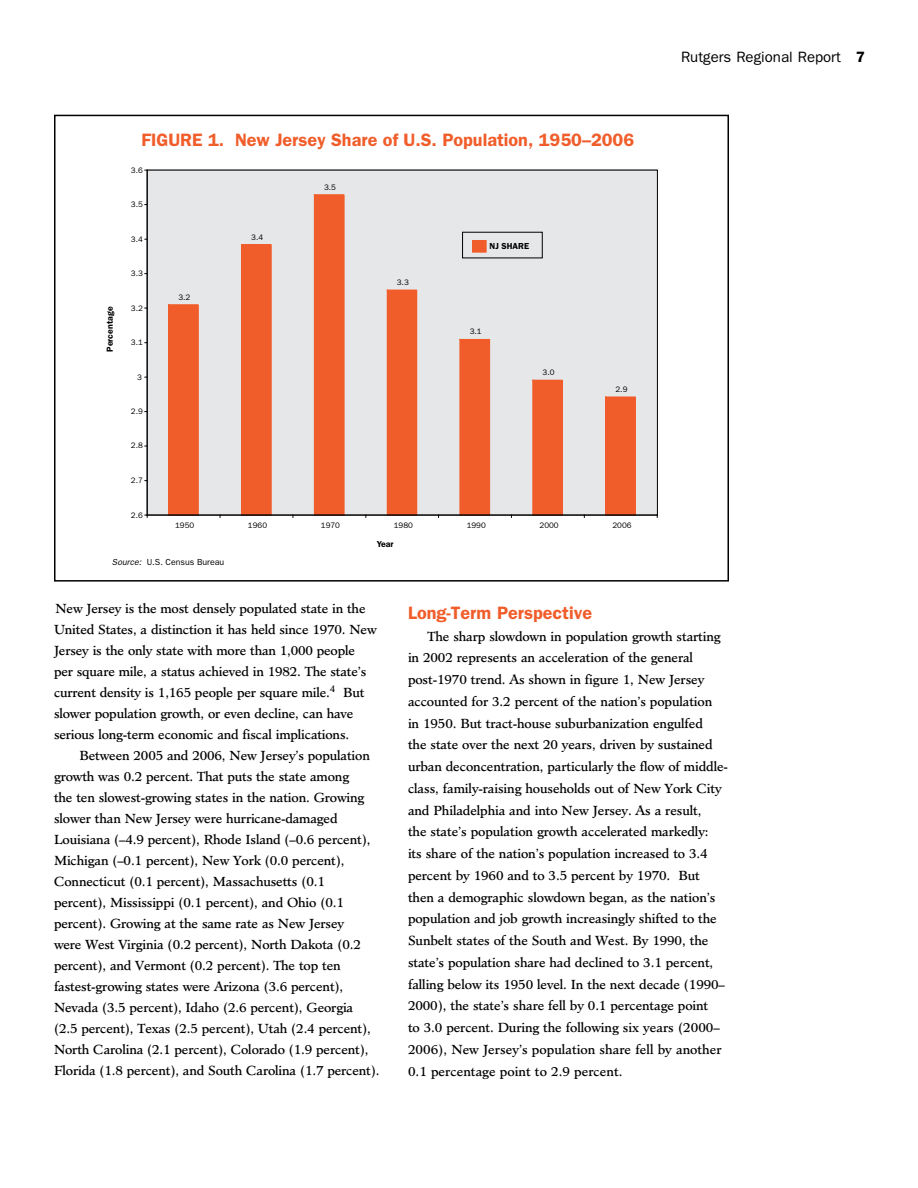
<style>
.page{position:relative;width:918px;height:1188px;background:#fff}
.page>*{position:absolute;margin:0;border:0;box-sizing:border-box;transform-origin:0 0}
.t1{font:600 18px "Franklin Gothic";color:#f15d2a}
.t2{font:15px "Franklin Gothic";color:#000}
.t3{font:12.75px/21px "Minister";letter-spacing:-.015em;color:#000}
.t4{font:8.7px "Franklin Gothic";color:#000}
.t5{font:600 8.7px "Franklin Gothic";color:#000}
.t6{font:7.95px "Franklin Gothic";color:#010101}
.s1{font-style:italic}
</style>
<div class="page">
<div style="left:147px;top:170px;width:510px;height:345px;background:#e6e7e8"></div>
<div style="left:169px;top:305px;width:30px;height:210px;border:1px solid #f15d2a"></div>
<div style="left:169px;top:305px;width:29px;height:210px;background:#f15d2a"></div>
<div style="left:168px;top:304px;width:30px;height:211px;border:1px solid #f15d2a"></div>
<div style="left:241px;top:245px;width:31px;height:270px;border:1px solid #f15d2a"></div>
<div style="left:241px;top:245px;width:30px;height:270px;background:#f15d2a"></div>
<div style="left:314px;top:195px;width:30px;height:320px;background:#f15d2a"></div>
<div style="left:387px;top:290px;width:29px;height:225px;background:#f15d2a"></div>
<div style="left:387px;top:290px;width:30px;height:225px;border:1px solid #f15d2a"></div>
<div style="left:460px;top:339px;width:29px;height:176px;background:#f15d2a"></div>
<div style="left:460px;top:339px;width:30px;height:176px;border:1px solid #f15d2a"></div>
<div style="left:533px;top:380px;width:29px;height:135px;background:#f15d2a"></div>
<div style="left:532px;top:380px;width:31px;height:135px;border:1px solid #f15d2a"></div>
<div style="left:606px;top:397px;width:30px;height:118px;border:1px solid #f15d2a"></div>
<div style="left:606px;top:397px;width:29px;height:118px;background:#f15d2a"></div>
<div style="left:605px;top:397px;width:30px;height:118px;border:1px solid #f15d2a"></div>
<hr style="left:147px;top:170px;width:1px;height:345px;background:#010101">
<hr style="left:147px;top:515px;width:510px;height:1px;background:#010101">
<div style="left:473px;top:241px;width:13px;height:11px;background:#f15d2a"></div>
<div style="left:472px;top:240px;width:15px;height:13px;border:1px solid #f15d2a"></div>
<div style="left:54px;top:115px;width:675px;height:467px;border:2px solid #000"></div>
<h1 class="t1" style="left:141px;top:129px;width:493px">FIGURE 1. New Jersey Share of U.S. Population, 1950–2006</h1>
<p class="t5" style="left:105px;top:352px;width:47px;rotate:-90deg">Percentage</p>
<p class="t6" style="left:131px;top:165px;width:13px">3.6</p>
<p class="t6" style="left:131px;top:200px;width:13px">3.5</p>
<p class="t6" style="left:131px;top:234px;width:13px">3.4</p>
<p class="t6" style="left:131px;top:269px;width:13px">3.3</p>
<p class="t6" style="left:131px;top:303px;width:13px">3.2</p>
<p class="t6" style="left:131px;top:338px;width:13px">3.1</p>
<p class="t6" style="left:137px;top:372px;width:6px">3</p>
<p class="t6" style="left:131px;top:407px;width:13px">2.9</p>
<p class="t6" style="left:131px;top:441px;width:13px">2.8</p>
<p class="t6" style="left:131px;top:476px;width:13px">2.7</p>
<p class="t6" style="left:131px;top:510px;width:13px">2.6</p>
<p class="t6" style="left:178px;top:293px;width:13px">3.2</p>
<p class="t6" style="left:251px;top:232px;width:13px">3.4</p>
<p class="t6" style="left:324px;top:183px;width:13px">3.5</p>
<p class="t6" style="left:397px;top:278px;width:13px">3.3</p>
<p class="t5" style="left:490px;top:241px;width:41px">NJ SHARE</p>
<p class="t6" style="left:470px;top:327px;width:13px">3.1</p>
<p class="t6" style="left:543px;top:368px;width:13px">3.0</p>
<p class="t6" style="left:616px;top:385px;width:13px">2.9</p>
<p class="t6" style="left:175px;top:521px;width:21px">1950</p>
<p class="t6" style="left:248px;top:521px;width:21px">1960</p>
<p class="t6" style="left:321px;top:521px;width:21px">1970</p>
<p class="t6" style="left:394px;top:521px;width:21px">1980</p>
<p class="t6" style="left:467px;top:521px;width:21px">1990</p>
<p class="t6" style="left:540px;top:521px;width:21px">2000</p>
<p class="t6" style="left:612px;top:521px;width:21px">2006</p>
<p class="t5" style="left:377px;top:539px;width:18px">Year</p>
<p class="t4" style="left:112px;top:557px;width:114px"><span class="s1">Source:</span> U.S. Census Bureau</p>
<p class="t2" style="left:681px;top:48px;width:161px">Rutgers Regional Report</p>
<p class="t3" style="left:54px;top:598px;width:324px">New Jersey is the most densely populated state in the United States, a distinction it has held since 1970. New Jersey is the only state with more than 1,000 people per square mile, a status achieved in 1982. The state’s current density is 1,165 people per square mile.<sup>4</sup> But slower population growth, or even decline, can have serious long-term economic and fiscal implications.</p>
<p class="t3" style="left:54px;top:745px;width:327px;text-indent:25px">Between 2005 and 2006, New Jersey’s population growth was 0.2 percent. That puts the state among<br>the ten slowest-growing states in the nation. Growing slower than New Jersey were hurricane-damaged Louisiana (–4.9 percent), Rhode Island (–0.6 percent), Michigan (–0.1 percent), New York (0.0 percent), Connecticut (0.1 percent), Massachusetts (0.1 per---cent), Mississippi (0.1 percent), and Ohio (0.1 percent). Growing at the same rate as New Jersey<br>were West Virginia (0.2 percent), North Dakota (0.2 percent), and Vermont (0.2 percent). The top ten fastest-growing states were Arizona (3.6 percent), Nevada (3.5 percent), Idaho (2.6 percent), Georgia (2.5 percent), Texas (2.5 percent), Utah (2.4 percent), North Carolina (2.1 percent), Colorado (1.9 percent), Florida (1.8 percent), and South Carolina (1.7 percent).</p>
<h1 class="t1" style="left:408px;top:602px;width:186px">Long-Term Perspective</h1>
<p class="t3" style="left:408px;top:625px;width:322px;line-height:21.8px;text-indent:20px">The sharp slowdown in population growth starting in 2002 represents an acceleration of the general post-1970 trend. As shown in figure 1, New Jersey accounted for 3.2 percent of the nation’s population<br>in 1950. But tract-house suburbanization engulfed<br>the state over the next 20 years, driven by sustained urban deconcentration, particularly the flow of middle&shy;class, family-raising households out of New York City and Philadelphia and into New Jersey. As a result,<br>the state’s population growth accelerated markedly:<br>its share of the nation’s population increased to 3.4 percent by 1960 and to 3.5 percent by 1970. But then a demographic slowdown began, as the nation’s population and job growth increasingly shifted to the Sunbelt states of the South and West. By 1990, the state’s population share had declined to 3.1 percent, falling below its 1950 level. In the next decade (1990– 2000), the state’s share fell by 0.1 percentage point<br>to 3.0 percent. During the following six years (2000– 2006), New Jersey’s population share fell by another 0.1 percentage point to 2.9 percent.</p>
</div>
